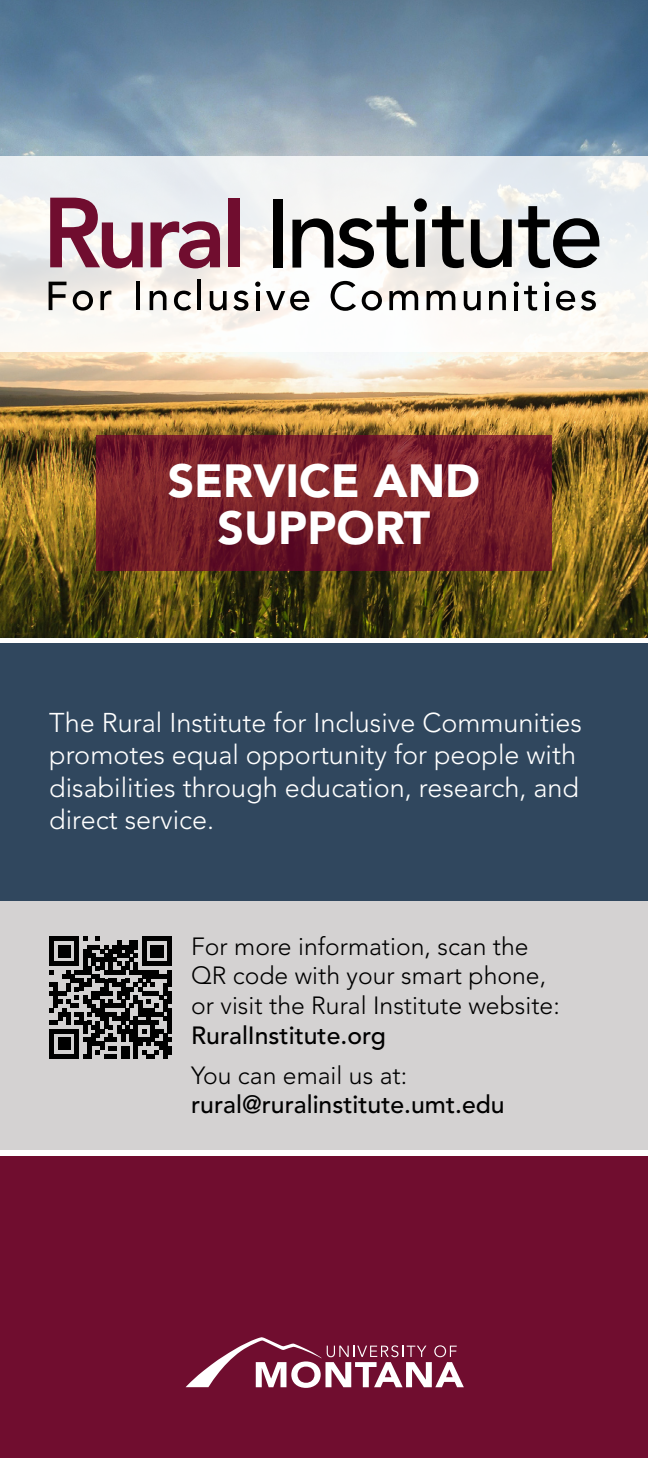
<style>
.page{position:relative;width:648px;height:1458px;background:#fff}
.page>*{position:absolute;margin:0;border:0;box-sizing:border-box;transform-origin:0 0}
.t1{font:900 46.12px/47.2px "Avenir LT Std";color:#fff;text-align:center}
.t2{font:300 27px/32.4px "Avenir LT Std";color:#fff}
.t3{font:300 24.75px/29.7px "Avenir LT Std";color:#000}
.t4{font:500 24.75px "Avenir LT Std";color:#000}
.s1{font-weight:500}
</style>
<div class="page">
<div style="left:0;top:713px;width:648px;height:437px;background:#d4d2d2"></div>
<div style="left:0;top:1157px;width:648px;height:301px;background:#700d2f"></div>
<svg style="left:186px;top:1337px;width:278px;height:51px"></svg>
<img style="left:0;top:0;width:648px;height:638px">
<div style="left:0;top:644px;width:648px;height:257px;background:#30475e"></div>
<svg style="left:0;top:157px;width:648px;height:195px"></svg>
<svg style="left:96px;top:436px;width:456px;height:135px;background:#761f29"></svg>
<svg style="left:50px;top:198px;width:93px;height:70px"></svg>
<svg style="left:151px;top:221px;width:69px;height:47px"></svg>
<div style="left:229px;top:199px;width:11px;height:68px;background:#700d2f"></div>
<div style="left:273px;top:199px;width:9px;height:69px;background:#000"></div>
<svg style="left:292px;top:206px;width:116px;height:62px"></svg>
<svg style="left:414px;top:198px;width:50px;height:70px;background:#90908f"></svg>
<svg style="left:471px;top:219px;width:41px;height:49px;background:#767574"></svg>
<svg style="left:518px;top:206px;width:81px;height:62px;background:#8e9092"></svg>
<svg style="left:49px;top:282px;width:18px;height:28px"></svg>
<svg style="left:73px;top:291px;width:20px;height:20px"></svg>
<svg style="left:100px;top:291px;width:11px;height:19px"></svg>
<hr style="left:136px;top:282px;width:4px;height:28px;background:#000">
<svg style="left:150px;top:291px;width:16px;height:19px"></svg>
<svg style="left:174px;top:291px;width:17px;height:20px"></svg>
<hr style="left:197px;top:280px;width:4px;height:30px;background:#000">
<svg style="left:210px;top:291px;width:17px;height:20px"></svg>
<svg style="left:233px;top:291px;width:15px;height:20px"></svg>
<svg style="left:255px;top:282px;width:5px;height:5px"></svg>
<hr style="left:256px;top:291px;width:4px;height:19px;background:#000">
<svg style="left:266px;top:291px;width:43px;height:20px"></svg>
<svg style="left:331px;top:281px;width:25px;height:30px"></svg>
<svg style="left:362px;top:291px;width:20px;height:20px"></svg>
<svg style="left:389px;top:291px;width:29px;height:19px"></svg>
<svg style="left:427px;top:291px;width:28px;height:19px"></svg>
<svg style="left:464px;top:291px;width:17px;height:20px"></svg>
<svg style="left:489px;top:291px;width:17px;height:19px"></svg>
<svg style="left:514px;top:282px;width:23px;height:29px"></svg>
<svg style="left:544px;top:282px;width:5px;height:5px"></svg>
<hr style="left:545px;top:291px;width:4px;height:19px;background:#000">
<svg style="left:556px;top:291px;width:19px;height:20px"></svg>
<svg style="left:581px;top:291px;width:15px;height:20px"></svg>
<svg style="left:50px;top:937px;width:122px;height:122px"></svg>
<div style="left:167px;top:1046px;width:5px;height:8px;background:#000"></div>
<h1 class="t1" style="left:168px;top:457px;width:314px">SERVICE AND<br>SUPPORT</h1>
<p class="t2" style="left:49px;top:707px;width:534px">The Rural Institute for Inclusive Communities promotes equal opportunity for people with disabilities through education, research, and direct service.</p>
<p class="t3" style="left:191px;top:931px;width:370px">For more information, scan the<br>QR code with your smart phone, or visit the Rural Institute website:<br><span class="s1">RuralInstitute.org</span></p>
<p class="t3" style="left:191px;top:1060px;width:218px">You can email us at:</p>
<p class="t4" style="left:191px;top:1090px;width:315px">rural@ruralinstitute.umt.edu</p>
</div>
